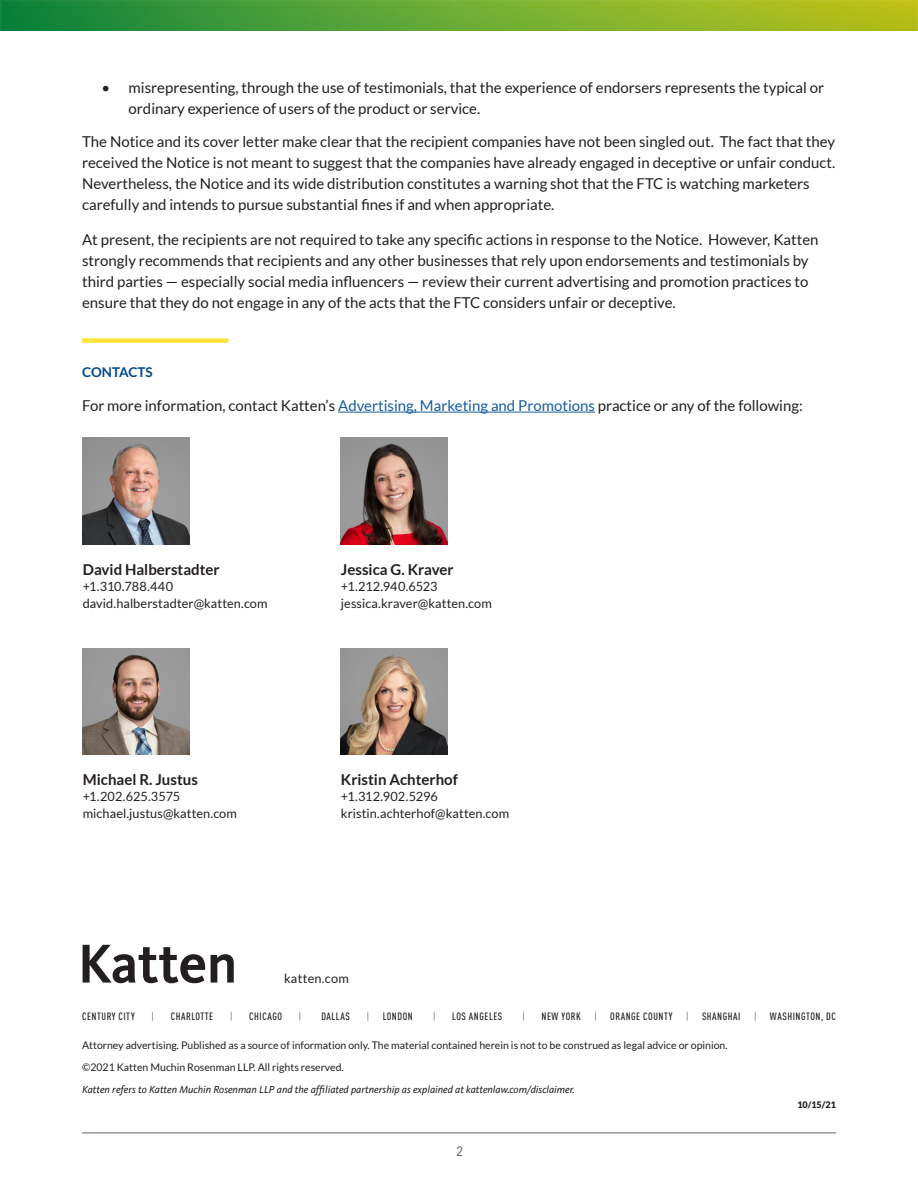
<style>
.page{position:relative;width:918px;height:1188px;background:#fff}
.page>*{position:absolute;margin:0;border:0;box-sizing:border-box;transform-origin:0 0}
.Bulleted_List{font:15px/21px "Lato";color:#231f20}
.t1{font:700 15px "Lato";color:#231f20}
.t2{font:700 13.5px "Lato";color:#01468c}
.t3{font:13.5px "DINOT";color:#57585a}
.t4{font:12.75px/16.5px "Lato";letter-spacing:.005em;color:#231f20}
.t5{font:10.5px "Lato";color:#231f20}
.t6{font:italic 10.5px "Kievit";color:#231f20}
.t7{font:500 condensed 10.5px "DINOT";letter-spacing:.05em;color:#231f20}
.t8{font:300 condensed 10.5px "DINOT";color:#231f20}
.t9{font:900 9px "Lato";color:#231f20}
.s1{color:#175d9e}
</style>
<div class="page">
<hr style="left:82px;top:1132px;width:754px;height:2px;background:#91959d">
<img style="left:0;top:0;width:918px;height:30px">
<div style="left:82px;top:338px;width:146px;height:5px;background:#ffe23a"></div>
<hr style="left:338px;top:412px;width:257px;height:1px;background:#175d9e">
<svg style="left:83px;top:945px;width:151px;height:38px"></svg>
<img style="left:83px;top:438px;width:106px;height:106px">
<img style="left:83px;top:648px;width:106px;height:106px">
<img style="left:341px;top:438px;width:106px;height:106px">
<img style="left:341px;top:648px;width:106px;height:106px">
<p class="Bulleted_List" style="left:129px;top:77px;width:697px;text-indent:-27px">• misrepresenting, through the use of testimonials, that the experience of endorsers represents the typical or ordinary experience of users of the product or service.</p>
<p class="Bulleted_List" style="left:82px;top:131px;width:755px">The Notice and its cover letter make clear that the recipient companies have not been singled out. The fact that they received the Notice is not meant to suggest that the companies have already engaged in deceptive or unfair conduct.<br>Nevertheless, the Notice and its wide distribution constitutes a warning shot that the FTC is watching marketers carefully and intends to pursue substantial fines if and when appropriate.</p>
<p class="Bulleted_List" style="left:82px;top:229px;width:738px">At present, the recipients are not required to take any specific actions in response to the Notice. However, Katten strongly recommends that recipients and any other businesses that rely upon endorsements and testimonials by third parties — especially social media influencers — review their current advertising and promotion practices to ensure that they do not engage in any of the acts that the FTC considers unfair or deceptive.</p>
<p class="t2" style="left:82px;top:364px;width:72px">CONTACTS</p>
<p class="Bulleted_List" style="left:82px;top:395px;width:722px">For more information, contact Katten’s <span class="s1">Advertising, Marketing and Promotions</span> practice or any of the following:</p>
<p class="t1" style="left:83px;top:561px;width:138px">David Halberstadter</p>
<p class="t4" style="left:83px;top:578px;width:186px">+1.310.788.440 david.halberstadter@katten.com</p>
<p class="t1" style="left:341px;top:561px;width:114px">Jessica G. Kraver</p>
<p class="t4" style="left:341px;top:578px;width:152px">+1.212.940.6523 jessica.kraver@katten.com</p>
<p class="t1" style="left:83px;top:771px;width:117px">Michael R. Justus</p>
<p class="t4" style="left:83px;top:788px;width:156px">+1.202.625.3575 michael.justus@katten.com</p>
<p class="t1" style="left:341px;top:771px;width:119px">Kristin Achterhof</p>
<p class="t4" style="left:341px;top:788px;width:170px">+1.312.902.5296 kristin.achterhof@katten.com</p>
<p class="t4" style="left:284px;top:970px;width:66px">katten.com</p>
<p class="t7" style="left:82px;top:1010px;width:54px">CENTURY CITY</p>
<p class="t8" style="left:152px;top:1010px;width:4px">|</p>
<p class="t7" style="left:171px;top:1010px;width:44px">CHARLOTTE</p>
<p class="t8" style="left:230px;top:1010px;width:4px">|</p>
<p class="t7" style="left:249px;top:1010px;width:34px">CHICAGO</p>
<p class="t8" style="left:299px;top:1010px;width:4px">|</p>
<p class="t7" style="left:321px;top:1010px;width:30px">DALLAS</p>
<p class="t8" style="left:367px;top:1010px;width:4px">|</p>
<p class="t7" style="left:383px;top:1010px;width:32px">LONDON</p>
<p class="t8" style="left:433px;top:1010px;width:4px">|</p>
<p class="t7" style="left:452px;top:1010px;width:52px">LOS ANGELES</p>
<p class="t8" style="left:522px;top:1010px;width:4px">|</p>
<p class="t7" style="left:542px;top:1010px;width:41px">NEW YORK</p>
<p class="t8" style="left:594px;top:1010px;width:4px">|</p>
<p class="t7" style="left:610px;top:1010px;width:64px">ORANGE COUNTY</p>
<p class="t8" style="left:686px;top:1010px;width:4px">|</p>
<p class="t7" style="left:702px;top:1010px;width:40px">SHANGHAI</p>
<p class="t8" style="left:754px;top:1010px;width:4px">|</p>
<p class="t7" style="left:770px;top:1010px;width:67px">WASHINGTON, DC</p>
<p class="t5" style="left:82px;top:1040px;width:647px">Attorney advertising. Published as a source of information only. The material contained herein is not to be construed as legal advice or opinion.</p>
<p class="t5" style="left:82px;top:1062px;width:263px">©2021 Katten Muchin Rosenman LLP. All rights reserved.</p>
<p class="t6" style="left:82px;top:1084px;width:494px">Katten refers to Katten Muchin Rosenman LLP and the affiliated partnership as explained at kattenlaw.com/disclaimer.</p>
<p class="t3" style="left:456px;top:1142px;width:9px">2</p>
<p class="t9" style="left:797px;top:1100px;width:40px">10/15/21</p>
</div>
